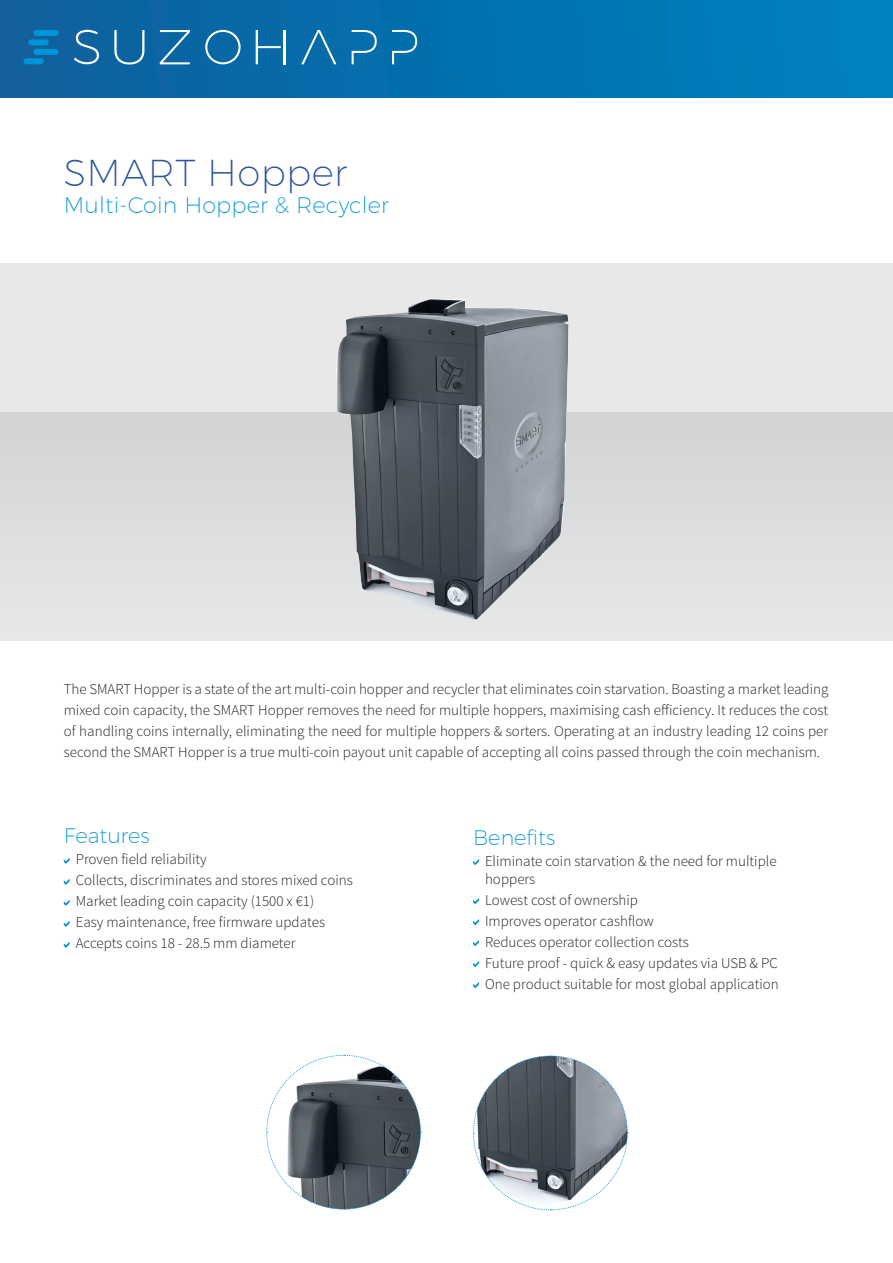
<style>
.page{position:relative;width:893px;height:1263px;background:#fff}
.page>*{position:absolute;margin:0;border:0;box-sizing:border-box;transform-origin:0 0}
.t1{font:200 37.5px "Montserrat";letter-spacing:.01em;color:#2d5799}
.t2{font:200 22.5px "Montserrat";letter-spacing:.005em;color:#0095d9}
.Heading1_-_p_2{font:200 21px "Montserrat";color:#0095d9}
.Ingress_baksida{font:300 15px/21px "Source Sans Pro";color:#231f20;text-align:justify}
.Bullets{font:300 15px "Source Sans Pro";color:#231f20}
</style>
<div class="page">
<svg style="left:64px;top:857px;width:6px;height:7px"></svg>
<svg style="left:64px;top:878px;width:6px;height:7px"></svg>
<svg style="left:64px;top:899px;width:6px;height:7px"></svg>
<svg style="left:64px;top:920px;width:6px;height:7px"></svg>
<svg style="left:64px;top:941px;width:6px;height:7px"></svg>
<div style="left:0;top:263px;width:893px;height:377px;background:#e8e8e9"></div>
<div style="left:0;top:413px;width:893px;height:226px;background:#dddddf"></div>
<svg style="left:473px;top:1055px;width:155px;height:156px"></svg>
<svg style="left:266px;top:1054px;width:156px;height:156px"></svg>
<img style="left:334px;top:298px;width:237px;height:321px">
<svg style="left:473px;top:859px;width:6px;height:6px"></svg>
<svg style="left:473px;top:898px;width:6px;height:6px"></svg>
<svg style="left:473px;top:919px;width:6px;height:6px"></svg>
<svg style="left:473px;top:940px;width:6px;height:6px"></svg>
<svg style="left:473px;top:961px;width:6px;height:6px"></svg>
<svg style="left:473px;top:982px;width:6px;height:6px"></svg>
<div style="left:0;top:0;width:893px;height:98px;background:linear-gradient(to right,#0e609b,#0081c2)"></div>
<div style="left:33px;top:49px;width:26px;height:6px;background:#0095d9;border-radius:3px"></div>
<div style="left:23px;top:58px;width:21px;height:6px;background:#0095d9;border-radius:3px"></div>
<div style="left:33px;top:30px;width:26px;height:6px;background:#0095d9;border-radius:3px"></div>
<svg style="left:28px;top:39px;width:21px;height:6px"></svg>
<svg style="left:114px;top:30px;width:30px;height:34px"></svg>
<svg style="left:160px;top:30px;width:30px;height:34px"></svg>
<svg style="left:205px;top:30px;width:36px;height:34px"></svg>
<hr style="left:284px;top:30px;width:2px;height:34px;background:#fff">
<svg style="left:301px;top:30px;width:35px;height:34px"></svg>
<svg style="left:352px;top:30px;width:25px;height:34px"></svg>
<svg style="left:74px;top:30px;width:25px;height:34px"></svg>
<svg style="left:256px;top:30px;width:25px;height:34px"></svg>
<svg style="left:392px;top:30px;width:25px;height:34px"></svg>
<p class="t1" style="left:64px;top:150px;width:285px">SMART Hopper</p>
<p class="t2" style="left:64px;top:191px;width:327px">Multi-Coin Hopper &amp; Recycler</p>
<p class="Ingress_baksida" style="left:64px;top:678px;width:766px">The SMART Hopper is a state of the art multi-coin hopper and recycler that eliminates coin starvation. Boasting a market leading mixed coin capacity, the SMART Hopper removes the need for multiple hoppers, maximising cash efficiency. It reduces the cost of handling coins internally, eliminating the need for multiple hoppers &amp; sorters. Operating at an industry leading 12 coins per second the SMART Hopper is a true multi-coin payout unit capable of accepting all coins passed through the coin mechanism.</p>
<p class="Heading1_-_p_2" style="left:64px;top:823px;width:88px">Features</p>
<p class="Bullets" style="left:76px;top:850px;width:133px">Proven field reliability</p>
<p class="Bullets" style="left:76px;top:871px;width:279px">Collects, discriminates and stores mixed coins</p>
<p class="Bullets" style="left:76px;top:892px;width:240px">Market leading coin capacity (1500 x €1)</p>
<p class="Bullets" style="left:76px;top:913px;width:251px">Easy maintenance, free firmware updates</p>
<p class="Bullets" style="left:76px;top:934px;width:221px">Accepts coins 18 - 28.5 mm diameter</p>
<p class="Heading1_-_p_2" style="left:473px;top:824px;width:84px">Benefits</p>
<p class="Bullets" style="left:485px;top:852px;width:293px">Eliminate coin starvation &amp; the need for multiple</p>
<p class="Bullets" style="left:485px;top:870px;width:52px">hoppers</p>
<p class="Bullets" style="left:485px;top:891px;width:154px">Lowest cost of ownership</p>
<p class="Bullets" style="left:485px;top:912px;width:170px">Improves operator cashflow</p>
<p class="Bullets" style="left:485px;top:933px;width:205px">Reduces operator collection costs</p>
<p class="Bullets" style="left:485px;top:954px;width:294px">Future proof - quick &amp; easy updates via USB &amp; PC</p>
<p class="Bullets" style="left:485px;top:975px;width:295px">One product suitable for most global application</p>
</div>
